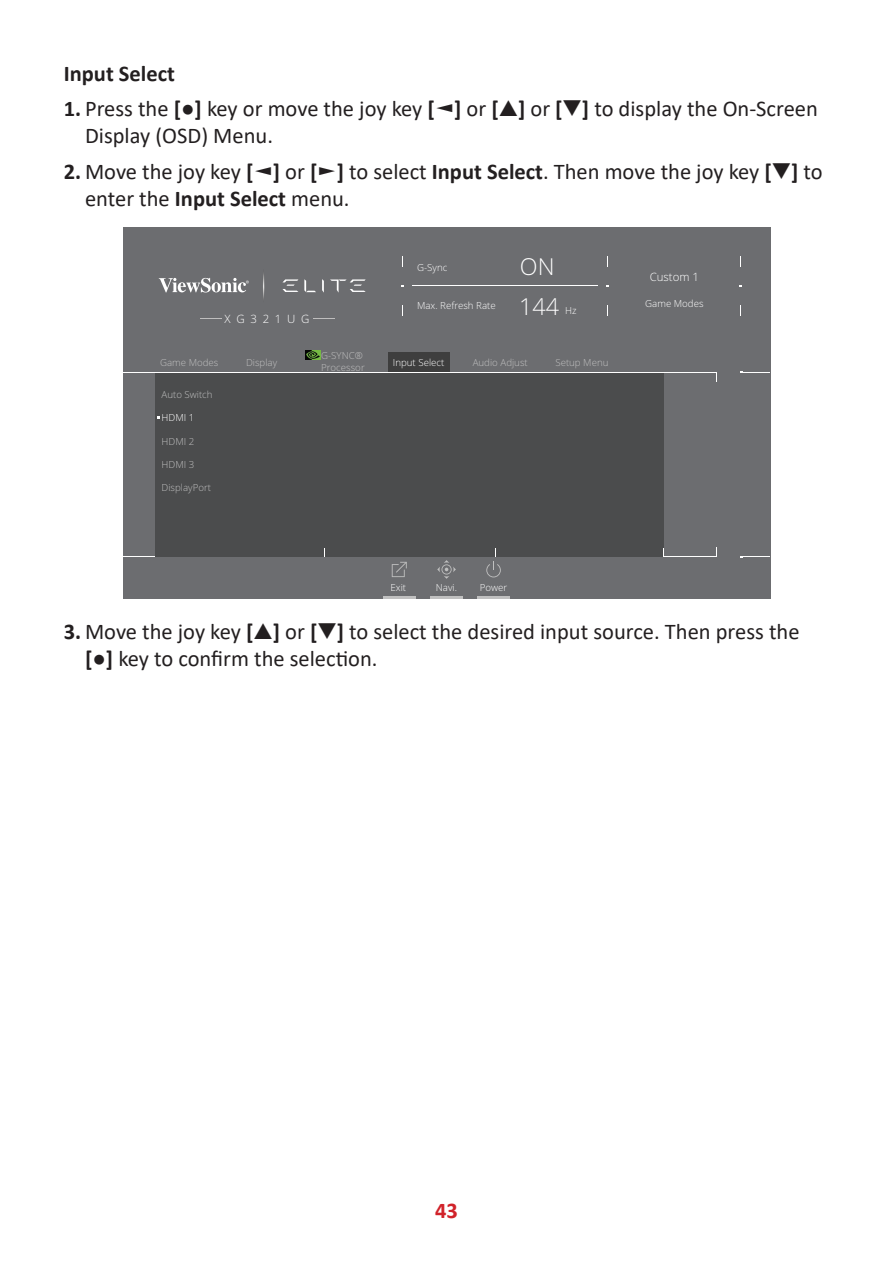
<style>
.page{position:relative;width:893px;height:1263px;background:#fff}
.page>*{position:absolute;margin:0;border:0;box-sizing:border-box;transform-origin:0 0}
.t1{font:300 23.4px "Open Sans";color:#fff}
.t2{font:22.5px/27px "Calibri";color:#231f20}
.Body{font:700 22.5px "Calibri";color:#231f20}
.t3{font:700 22.5px "Calibri";color:#d1232a}
.t4{font:300 11.55px "Open Sans";letter-spacing:.5em;color:#fff}
.t5{font:300 9.75px/11.7px "Open Sans";color:#c0c0c0}
.t6{font:300 9.75px "Open Sans";color:#fff}
.s1{font-weight:700}
</style>
<div class="page">
<div style="left:123px;top:227px;width:647px;height:372px;background:#6c6d70"></div>
<div style="left:388px;top:352px;width:62px;height:20px;background:#3e3e3e"></div>
<hr style="left:122px;top:557px;width:594px;height:1px;background:#fff">
<svg style="left:740px;top:371px;width:30px;height:2px"></svg>
<svg style="left:740px;top:556px;width:30px;height:2px"></svg>
<div style="left:155px;top:372px;width:509px;height:185px;background:#4b4c4d"></div>
<hr style="left:123px;top:372px;width:593px;height:1px;background:#fff">
<hr style="left:412px;top:285px;width:186px;height:1px;background:#fff">
<svg style="left:313px;top:318px;width:22px;height:1px"></svg>
<svg style="left:200px;top:318px;width:22px;height:1px"></svg>
<svg style="left:304px;top:279px;width:12px;height:13px"></svg>
<svg style="left:322px;top:279px;width:2px;height:14px"></svg>
<svg style="left:282px;top:279px;width:16px;height:13px"></svg>
<svg style="left:330px;top:279px;width:36px;height:14px"></svg>
<img style="left:263px;top:273px;width:2px;height:26px">
<svg style="left:159px;top:278px;width:90px;height:14px"></svg>
<hr style="left:383px;top:596px;width:32px;height:3px;background:#c0c0c0">
<hr style="left:430px;top:596px;width:32px;height:3px;background:#c0c0c0">
<hr style="left:478px;top:596px;width:32px;height:3px;background:#c0c0c0">
<svg style="left:392px;top:562px;width:15px;height:15px"></svg>
<svg style="left:486px;top:548px;width:15px;height:29px"></svg>
<svg style="left:437px;top:560px;width:19px;height:19px"></svg>
<img style="left:306px;top:351px;width:15px;height:9px">
<p class="Body" style="left:64px;top:57px;width:113px">Input Select</p>
<p class="t2" style="left:85px;top:95px;width:734px;text-indent:-21px"><span class="s1">1.</span> Press the <span class="s1">[●]</span> key or move the joy key <span class="s1">[</span>◄<span class="s1">]</span> or <span class="s1">[</span>▲<span class="s1">]</span> or <span class="s1">[</span>▼<span class="s1">]</span> to display the On-Screen<br>Display (OSD) Menu.</p>
<p class="t2" style="left:85px;top:157px;width:739px;text-indent:-21px"><span class="s1">2.</span> Move the joy key <span class="s1">[</span>◄<span class="s1">]</span> or <span class="s1">[</span>►<span class="s1">]</span> to select <span class="s1">Input Select</span>. Then move the joy key <span class="s1">[</span>▼<span class="s1">]</span> to enter the <span class="s1">Input Select</span> menu.</p>
<p class="t4" style="left:224px;top:311px;width:87px">XG321UG</p>
<p class="t6" style="left:417px;top:261px;width:32px">G-Sync</p>
<p class="t6" style="left:417px;top:299px;width:80px">Max. Refresh Rate</p>
<p class="t1" style="left:520px;top:251px;width:36px">ON</p>
<p class="t1" style="left:519px;top:290px;width:42px">144</p>
<p class="t6" style="left:565px;top:304px;width:13px">Hz</p>
<p class="t5" style="left:321px;top:350px;width:45px">G-SYNC®<br>Processor</p>
<p class="t5" style="left:160px;top:356px;width:60px">Game Modes</p>
<p class="t5" style="left:246px;top:356px;width:33px">Display</p>
<p class="t6" style="left:393px;top:356px;width:53px">Input Select</p>
<p class="t5" style="left:473px;top:356px;width:57px">Audio Adjust</p>
<p class="t5" style="left:555px;top:356px;width:55px">Setup Menu</p>
<p class="t5" style="left:161px;top:388px;width:53px">Auto Switch</p>
<p class="t6" style="left:161px;top:411px;width:34px">HDMI 1</p>
<p class="t5" style="left:161px;top:435px;width:34px">HDMI 2</p>
<p class="t5" style="left:161px;top:458px;width:34px">HDMI 3</p>
<p class="t5" style="left:161px;top:482px;width:51px">DisplayPort</p>
<p class="t6" style="left:390px;top:580px;width:17px">Exit</p>
<p class="t6" style="left:436px;top:580px;width:23px">Navi.</p>
<p class="t6" style="left:480px;top:580px;width:29px">Power</p>
<p class="t4" style="left:650px;top:269px;width:51px">Custom 1</p>
<p class="t6" style="left:645px;top:297px;width:60px">Game Modes</p>
<p class="t2" style="left:85px;top:617px;width:716px;text-indent:-21px"><span class="s1">3.</span> Move the joy key <span class="s1">[</span>▲<span class="s1">]</span> or <span class="s1">[</span>▼<span class="s1">]</span> to select the desired input source. Then press the <span class="s1">[●]</span> key to confirm the selection.</p>
<p class="t3" style="left:435px;top:1194px;width:24px">43</p>
</div>
